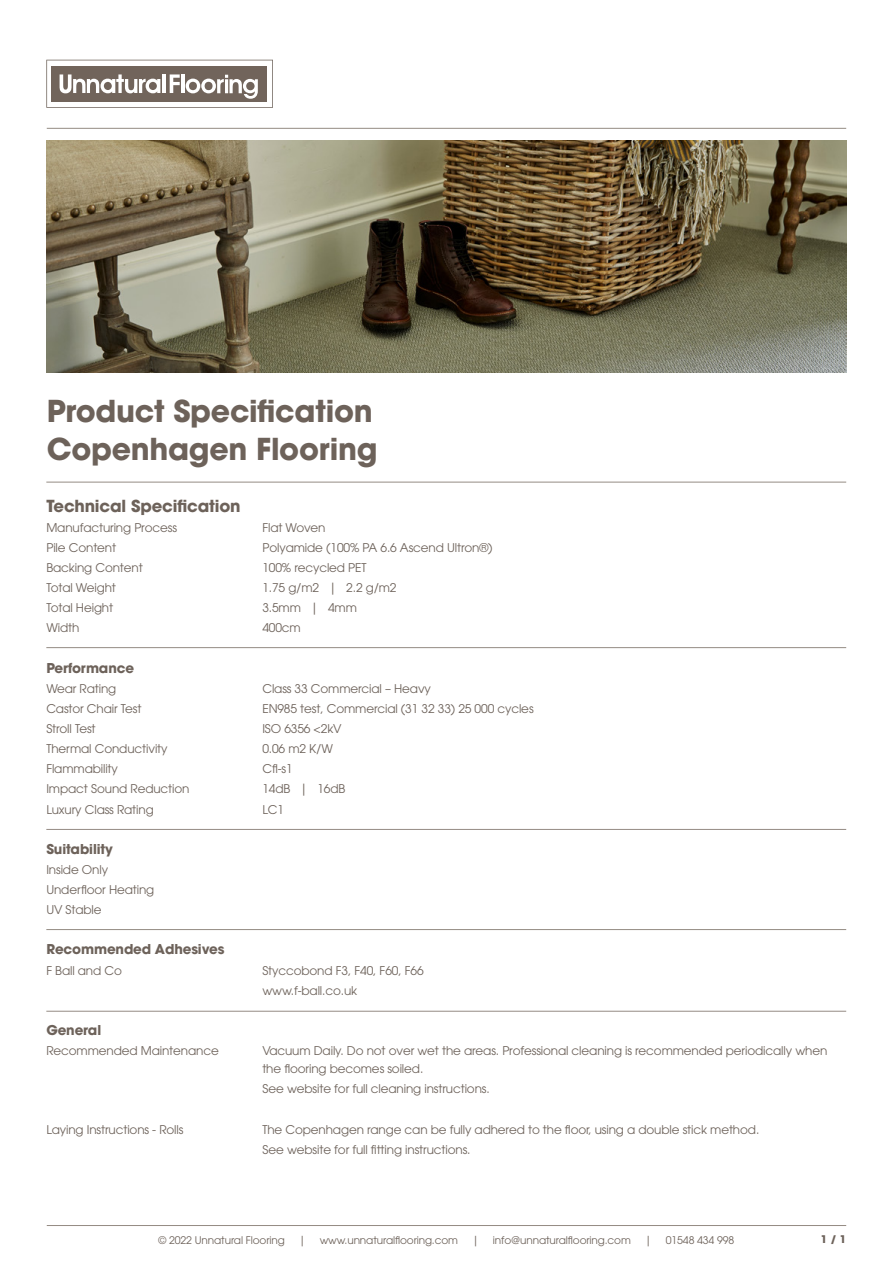
<style>
.page{position:relative;width:893px;height:1263px;background:#fff}
.page>*{position:absolute;margin:0;border:0;box-sizing:border-box;transform-origin:0 0}
.t1{font:700 30px/38.1px "ITC Avant Garde Pro";letter-spacing:-.01em;color:#6d625a}
.t2{font:700 16.5px "ITC Avant Garde Pro";letter-spacing:-.01em;color:#6d625a}
.t3{font:700 13.5px "ITC Avant Garde Pro";letter-spacing:-.01em;color:#6d625a}
.t4{font:12px/20.1px "ITC Avant Garde Pro";letter-spacing:-.01em;color:#6d625a}
.t5{font:10.5px "ITC Avant Garde Pro";letter-spacing:-.01em;color:#6d625a}
.t6{font:700 10.5px "ITC Avant Garde Pro";color:#6d625a}
</style>
<div class="page">
<hr style="left:47px;top:128px;width:799px;height:1px;background:#948b83">
<hr style="left:46px;top:482px;width:800px;height:1px;background:#948b83">
<hr style="left:46px;top:647px;width:800px;height:1px;background:#948b83">
<hr style="left:46px;top:929px;width:800px;height:1px;background:#948b83">
<hr style="left:46px;top:1011px;width:800px;height:1px;background:#948b83">
<hr style="left:46px;top:829px;width:800px;height:1px;background:#948b83">
<hr style="left:47px;top:1225px;width:799px;height:1px;background:#948b83">
<svg style="left:46px;top:60px;width:227px;height:48px"></svg>
<img style="left:47px;top:140px;width:799px;height:233px">
<h1 class="t1" style="left:47px;top:391px;width:332px">Product Specification<br>Copenhagen Flooring</h1>
<h2 class="t2" style="left:46px;top:494px;width:196px">Technical Specification</h2>
<p class="t4" style="left:46px;top:517px;width:132px">Manufacturing Process</p>
<p class="t4" style="left:262px;top:517px;width:65px">Flat Woven</p>
<p class="t4" style="left:46px;top:537px;width:71px">Pile Content</p>
<p class="t4" style="left:262px;top:537px;width:232px">Polyamide (100% PA 6.6 Ascend Ultron®)</p>
<p class="t4" style="left:46px;top:557px;width:98px">Backing Content</p>
<p class="t4" style="left:262px;top:557px;width:106px">100% recycled PET</p>
<p class="t4" style="left:46px;top:578px;width:71px">Total Weight</p>
<p class="t4" style="left:262px;top:578px;width:136px">1.75 g/m2 | 2.2 g/m2</p>
<p class="t4" style="left:46px;top:598px;width:68px">Total Height</p>
<p class="t4" style="left:262px;top:598px;width:96px">3.5mm | 4mm</p>
<p class="t4" style="left:46px;top:618px;width:35px">Width</p>
<p class="t4" style="left:262px;top:618px;width:40px">400cm</p>
<p class="t3" style="left:46px;top:659px;width:89px">Performance</p>
<p class="t4" style="left:46px;top:678px;width:71px">Wear Rating</p>
<p class="t4" style="left:262px;top:678px;width:170px">Class 33 Commercial – Heavy</p>
<p class="t4" style="left:46px;top:698px;width:97px">Castor Chair Test</p>
<p class="t4" style="left:262px;top:698px;width:273px">EN985 test, Commercial (31 32 33) 25 000 cycles</p>
<p class="t4" style="left:46px;top:718px;width:51px">Stroll Test</p>
<p class="t4" style="left:262px;top:718px;width:81px">ISO 6356 &lt;2kV</p>
<p class="t4" style="left:46px;top:739px;width:123px">Thermal Conductivity</p>
<p class="t4" style="left:262px;top:739px;width:72px">0.06 m2 K/W</p>
<p class="t4" style="left:46px;top:759px;width:73px">Flammability</p>
<p class="t4" style="left:262px;top:759px;width:32px">Cfl-s1</p>
<p class="t4" style="left:46px;top:779px;width:145px">Impact Sound Reduction</p>
<p class="t4" style="left:262px;top:779px;width:85px">14dB | 16dB</p>
<p class="t4" style="left:46px;top:799px;width:109px">Luxury Class Rating</p>
<p class="t4" style="left:262px;top:799px;width:23px">LC1</p>
<p class="t3" style="left:46px;top:840px;width:68px">Suitability</p>
<p class="t4" style="left:46px;top:859px;width:109px">Inside Only<br>Underfloor Heating<br>UV Stable</p>
<p class="t3" style="left:46px;top:940px;width:180px">Recommended Adhesives</p>
<p class="t4" style="left:46px;top:960px;width:77px">F Ball and Co</p>
<p class="t4" style="left:262px;top:960px;width:163px">Styccobond F3, F40, F60, F66 www.f-ball.co.uk</p>
<p class="t3" style="left:46px;top:1021px;width:56px">General</p>
<p class="t4" style="left:46px;top:1040px;width:174px">Recommended Maintenance</p>
<p class="t4" style="left:262px;top:1041px;width:566px;line-height:18px">Vacuum Daily. Do not over wet the areas. Professional cleaning is recommended periodically when the flooring becomes soiled.</p>
<p class="t4" style="left:262px;top:1079px;width:229px">See website for full cleaning instructions.</p>
<p class="t4" style="left:46px;top:1119px;width:139px">Laying Instructions - Rolls</p>
<p class="t4" style="left:262px;top:1119px;width:498px">The Copenhagen range can be fully adhered to the floor, using a double stick method.<br>See website for full fitting instructions.</p>
<p class="t5" style="left:159px;top:1233px;width:128px">© 2022 Unnatural Flooring</p>
<p class="t5" style="left:299px;top:1233px;width:9px">|</p>
<p class="t5" style="left:320px;top:1233px;width:140px">www.unnaturalflooring.com</p>
<p class="t5" style="left:472px;top:1233px;width:9px">|</p>
<p class="t5" style="left:493px;top:1233px;width:139px">info@unnaturalflooring.com</p>
<p class="t5" style="left:645px;top:1233px;width:9px">|</p>
<p class="t5" style="left:666px;top:1233px;width:70px">01548 434 998</p>
<p class="t6" style="left:821px;top:1232px;width:27px">1 / 1</p>
</div>
